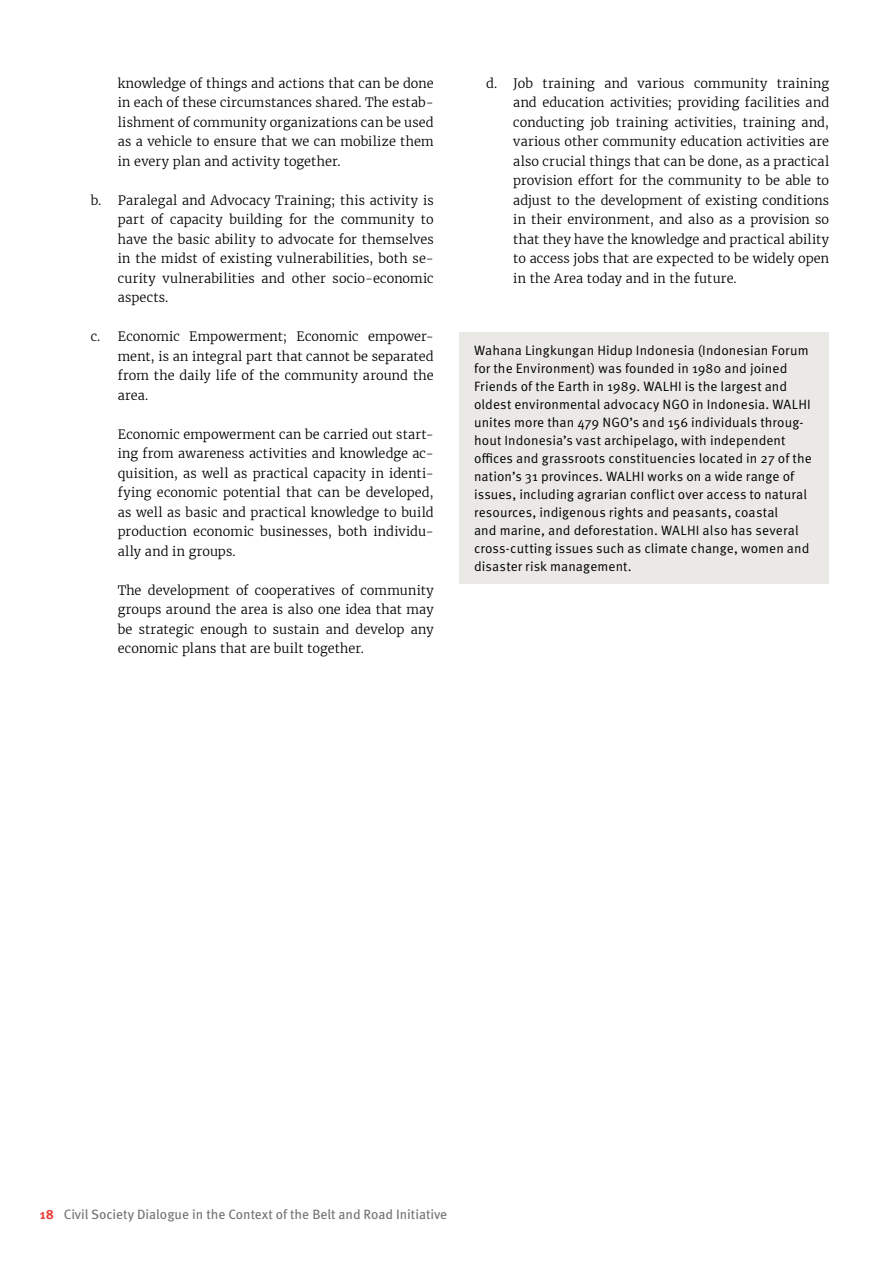
<style>
.page{position:relative;width:893px;height:1263px;background:#fff}
.page>*{position:absolute;margin:0;border:0;box-sizing:border-box;transform-origin:0 0}
.Box-Text{font:13.5px/18px "Meta OT";letter-spacing:.005em;color:#000}
.Paginierung_Kapitel{font:13.5px "Meta OT";color:#707274}
.Fließtext{font:300 12.75px/19.5px "Merriweather";letter-spacing:.01em;color:#000;text-align:justify}
.s1{font-weight:700;color:#e8423b}
</style>
<div class="page">
<div style="left:459px;top:332px;width:370px;height:252px;background:#eae9e6"></div>
<p class="Fließtext" style="left:118px;top:72px;width:317px">knowledge of things and actions that can be done in each of these circumstances shared. The estab&shy;lishment of community organizations can be used as a vehicle to ensure that we can mobilize them in every plan and activity together.</p>
<p class="Fließtext" style="left:118px;top:189px;width:317px;text-indent:-27px">b. Paralegal and Advocacy Training; this activity is part of capacity building for the community to have the basic ability to advocate for themselves in the midst of existing vulnerabilities, both se&shy;curity vulnerabilities and other socio-economic aspects.</p>
<p class="Fließtext" style="left:118px;top:325px;width:317px;text-indent:-27px">c. Economic Empowerment; Economic empower&shy;ment, is an integral part that cannot be separated from the daily life of the community around the area.</p>
<p class="Fließtext" style="left:118px;top:423px;width:317px">Economic empowerment can be carried out start&shy;ing from awareness activities and knowledge ac&shy;quisition, as well as practical capacity in identi&shy;fying economic potential that can be developed, as well as basic and practical knowledge to build production economic businesses, both individu&shy;ally and in groups.</p>
<p class="Fließtext" style="left:118px;top:579px;width:317px">The development of cooperatives of community groups around the area is also one idea that may be strategic enough to sustain and develop any economic plans that are built together.</p>
<p class="Fließtext" style="left:513px;top:72px;width:317px;text-indent:-27px">d. Job training and various community training and education activities; providing facilities and conducting job training activities, training and, various other community education activities are also crucial things that can be done, as a practical provision effort for the community to be able to adjust to the development of existing conditions in their environment, and also as a provision so that they have the knowledge and practical ability to access jobs that are expected to be widely open in the Area today and in the future.</p>
<p class="Box-Text" style="left:474px;top:342px;width:339px">Wahana Lingkungan Hidup Indonesia (Indonesian Forum for the Environment) was founded in 1980 and joined Friends of the Earth in 1989. WALHI is the largest and oldest environmental advocacy NGO in Indonesia. WALHI unites more than 479 NGO’s and 156 individuals throug&shy;hout Indonesia’s vast archipelago, with independent offices and grassroots constituencies located in 27 of the nation’s 31 provinces. WALHI works on a wide range of issues, including agrarian conflict over access to natural resources, indigenous rights and peasants, coastal<br>and marine, and deforestation. WALHI also has several cross-cutting issues such as climate change, women and disaster risk management.</p>
<p class="Paginierung_Kapitel" style="left:40px;top:1206px;width:409px"><span class="s1">18</span> Civil Society Dialogue in the Context of the Belt and Road Initiative</p>
</div>
